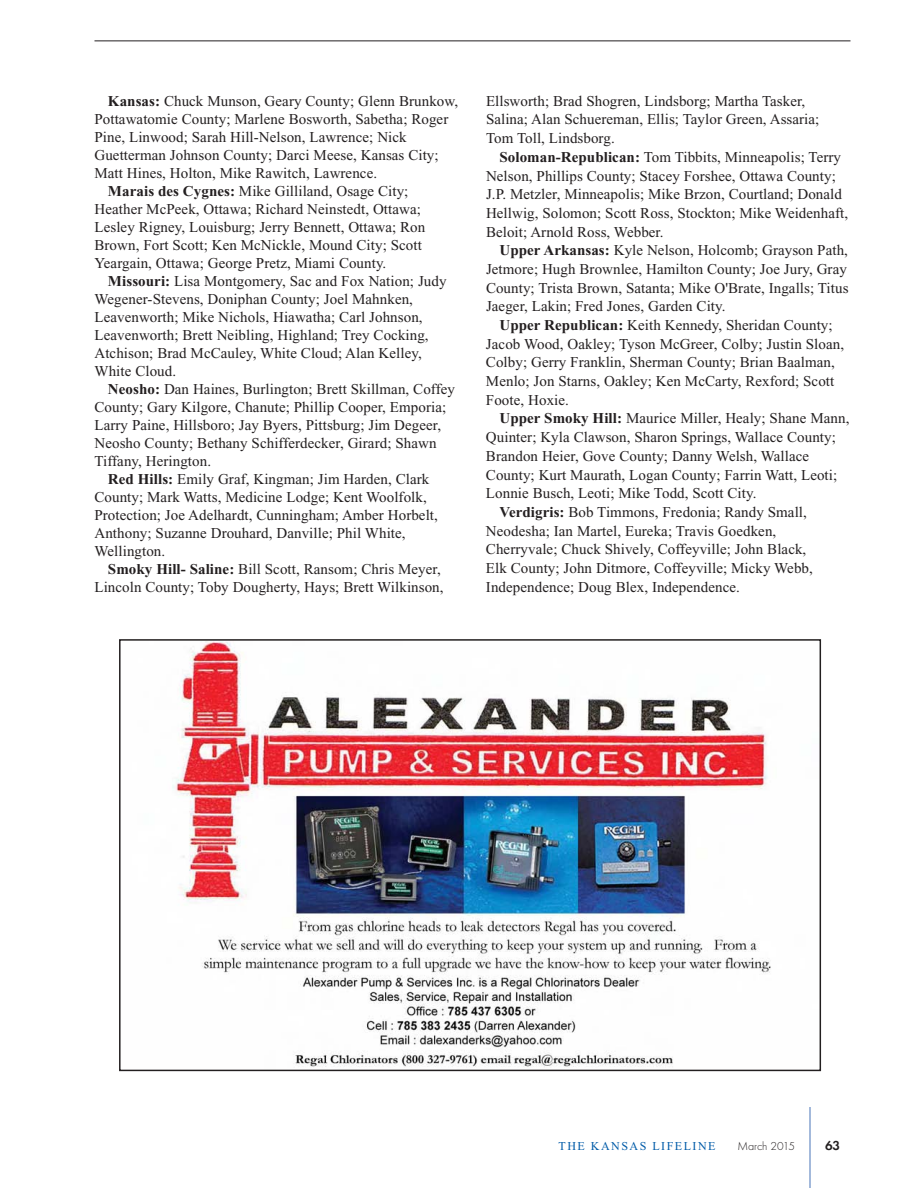
<style>
.page{position:relative;width:918px;height:1188px;background:#fff}
.page>*{position:absolute;margin:0;border:0;box-sizing:border-box;transform-origin:0 0}
.t1{font:15px/18.8px "Times New Roman";letter-spacing:.005em;color:#231f20}
.t2{font:600 13.5px "Futura T";color:#231f20}
.t3{font:12px "Times New Roman";letter-spacing:.125em;color:#005ba8}
.t4{font:300 12px "Futura T";letter-spacing:-.005em;color:#231f20}
.s1{font-weight:700}
</style>
<div class="page">
<hr style="left:810px;top:1107px;width:1px;height:81px;background:#4975b8">
<hr style="left:94px;top:40px;width:756px;height:1px;background:#231f20">
<img style="left:172px;top:642px;width:599px;height:425px">
<div style="left:119px;top:639px;width:702px;height:432px;border:2px solid #231f20"></div>
<p class="t1" style="left:108px;top:92px;width:352px"><span class="s1">Kansas:</span> Chuck Munson, Geary County; Glenn Brunkow,</p>
<p class="t1" style="left:94px;top:110px;width:355px">Pottawatomie County; Marlene Bosworth, Sabetha; Roger</p>
<p class="t1" style="left:94px;top:128px;width:314px">Pine, Linwood; Sarah Hill-Nelson, Lawrence; Nick</p>
<p class="t1" style="left:94px;top:146px;width:346px">Guetterman Johnson County; Darci Meese, Kansas City;</p>
<p class="t1" style="left:94px;top:164px;width:284px">Matt Hines, Holton, Mike Rawitch, Lawrence.</p>
<p class="t1" style="left:108px;top:182px;width:302px"><span class="s1">Marais des Cygnes:</span> Mike Gilliland, Osage City;</p>
<p class="t1" style="left:94px;top:200px;width:328px">Heather McPeek, Ottawa; Richard Neinstedt, Ottawa;</p>
<p class="t1" style="left:94px;top:218px;width:332px">Lesley Rigney, Louisburg; Jerry Bennett, Ottawa; Ron</p>
<p class="t1" style="left:94px;top:236px;width:329px">Brown, Fort Scott; Ken McNickle, Mound City; Scott</p>
<p class="t1" style="left:94px;top:254px;width:293px">Yeargain, Ottawa; George Pretz, Miami County.</p>
<p class="t1" style="left:108px;top:272px;width:340px"><span class="s1">Missouri:</span> Lisa Montgomery, Sac and Fox Nation; Judy</p>
<p class="t1" style="left:94px;top:290px;width:320px">Wegener-Stevens, Doniphan County; Joel Mahnken,</p>
<p class="t1" style="left:94px;top:308px;width:330px">Leavenworth; Mike Nichols, Hiawatha; Carl Johnson,</p>
<p class="t1" style="left:94px;top:326px;width:336px">Leavenworth; Brett Neibling, Highland; Trey Cocking,</p>
<p class="t1" style="left:94px;top:344px;width:329px">Atchison; Brad McCauley, White Cloud; Alan Kelley,</p>
<p class="t1" style="left:94px;top:362px;width:83px">White Cloud.</p>
<p class="t1" style="left:108px;top:380px;width:349px"><span class="s1">Neosho:</span> Dan Haines, Burlington; Brett Skillman, Coffey</p>
<p class="t1" style="left:94px;top:398px;width:353px">County; Gary Kilgore, Chanute; Phillip Cooper, Emporia;</p>
<p class="t1" style="left:94px;top:416px;width:348px">Larry Paine, Hillsboro; Jay Byers, Pittsburg; Jim Degeer,</p>
<p class="t1" style="left:94px;top:434px;width:344px">Neosho County; Bethany Schifferdecker, Girard; Shawn</p>
<p class="t1" style="left:94px;top:452px;width:118px">Tiffany, Herington.</p>
<p class="t1" style="left:108px;top:470px;width:323px"><span class="s1">Red Hills:</span> Emily Graf, Kingman; Jim Harden, Clark</p>
<p class="t1" style="left:94px;top:488px;width:334px">County; Mark Watts, Medicine Lodge; Kent Woolfolk,</p>
<p class="t1" style="left:94px;top:506px;width:345px">Protection; Joe Adelhardt, Cunningham; Amber Horbelt,</p>
<p class="t1" style="left:94px;top:524px;width:313px">Anthony; Suzanne Drouhard, Danville; Phil White,</p>
<p class="t1" style="left:94px;top:542px;width:72px">Wellington.</p>
<p class="t1" style="left:108px;top:560px;width:334px"><span class="s1">Smoky Hill- Saline:</span> Bill Scott, Ransom; Chris Meyer,</p>
<p class="t1" style="left:94px;top:578px;width:351px">Lincoln County; Toby Dougherty, Hays; Brett Wilkinson,</p>
<p class="t1" style="left:486px;top:92px;width:335px">Ellsworth; Brad Shogren, Lindsborg; Martha Tasker,<br>Salina; Alan Schuereman, Ellis; Taylor Green, Assaria;<br>Tom Toll, Lindsborg.</p>
<p class="t1" style="left:486px;top:148px;width:364px;text-indent:14px"><span class="s1">Soloman-Republican:</span> Tom Tibbits, Minneapolis; Terry Nelson, Phillips County; Stacey Forshee, Ottawa County; J.P. Metzler, Minneapolis; Mike Brzon, Courtland; Donald Hellwig, Solomon; Scott Ross, Stockton; Mike Weidenhaft, Beloit; Arnold Ross, Webber.</p>
<p class="t1" style="left:486px;top:241px;width:364px;text-align:justify;text-indent:14px"><span class="s1">Upper Arkansas:</span> Kyle Nelson, Holcomb; Grayson Path, Jetmore; Hugh Brownlee, Hamilton County; Joe Jury, Gray County; Trista Brown, Satanta; Mike O'Brate, Ingalls; Titus Jaeger, Lakin; Fred Jones, Garden City.</p>
<p class="t1" style="left:486px;top:316px;width:360px;text-indent:14px"><span class="s1">Upper Republican:</span> Keith Kennedy, Sheridan County; Jacob Wood, Oakley; Tyson McGreer, Colby; Justin Sloan, Colby; Gerry Franklin, Sherman County; Brian Baalman, Menlo; Jon Starns, Oakley; Ken McCarty, Rexford; Scott Foote, Hoxie.</p>
<p class="t1" style="left:499px;top:409px;width:352px"><span class="s1">Upper Smoky Hill:</span> Maurice Miller, Healy; Shane Mann,</p>
<p class="t1" style="left:486px;top:428px;width:351px">Quinter; Kyla Clawson, Sharon Springs, Wallace County;</p>
<p class="t1" style="left:486px;top:447px;width:325px">Brandon Heier, Gove County; Danny Welsh, Wallace</p>
<p class="t1" style="left:486px;top:465px;width:353px">County; Kurt Maurath, Logan County; Farrin Watt, Leoti;</p>
<p class="t1" style="left:486px;top:484px;width:272px">Lonnie Busch, Leoti; Mike Todd, Scott City.</p>
<p class="t1" style="left:499px;top:503px;width:309px"><span class="s1">Verdigris:</span> Bob Timmons, Fredonia; Randy Small,</p>
<p class="t1" style="left:486px;top:522px;width:292px">Neodesha; Ian Martel, Eureka; Travis Goedken,</p>
<p class="t1" style="left:486px;top:540px;width:322px">Cherryvale; Chuck Shively, Coffeyville; John Black,</p>
<p class="t1" style="left:486px;top:559px;width:328px">Elk County; John Ditmore, Coffeyville; Micky Webb,</p>
<p class="t1" style="left:486px;top:578px;width:255px">Independence; Doug Blex, Independence.</p>
<p class="t3" style="left:559px;top:1139px;width:158px">THE KANSAS LIFELINE</p>
<p class="t4" style="left:737px;top:1140px;width:59px">March 2015</p>
<p class="t2" style="left:825px;top:1139px;width:17px">63</p>
</div>
